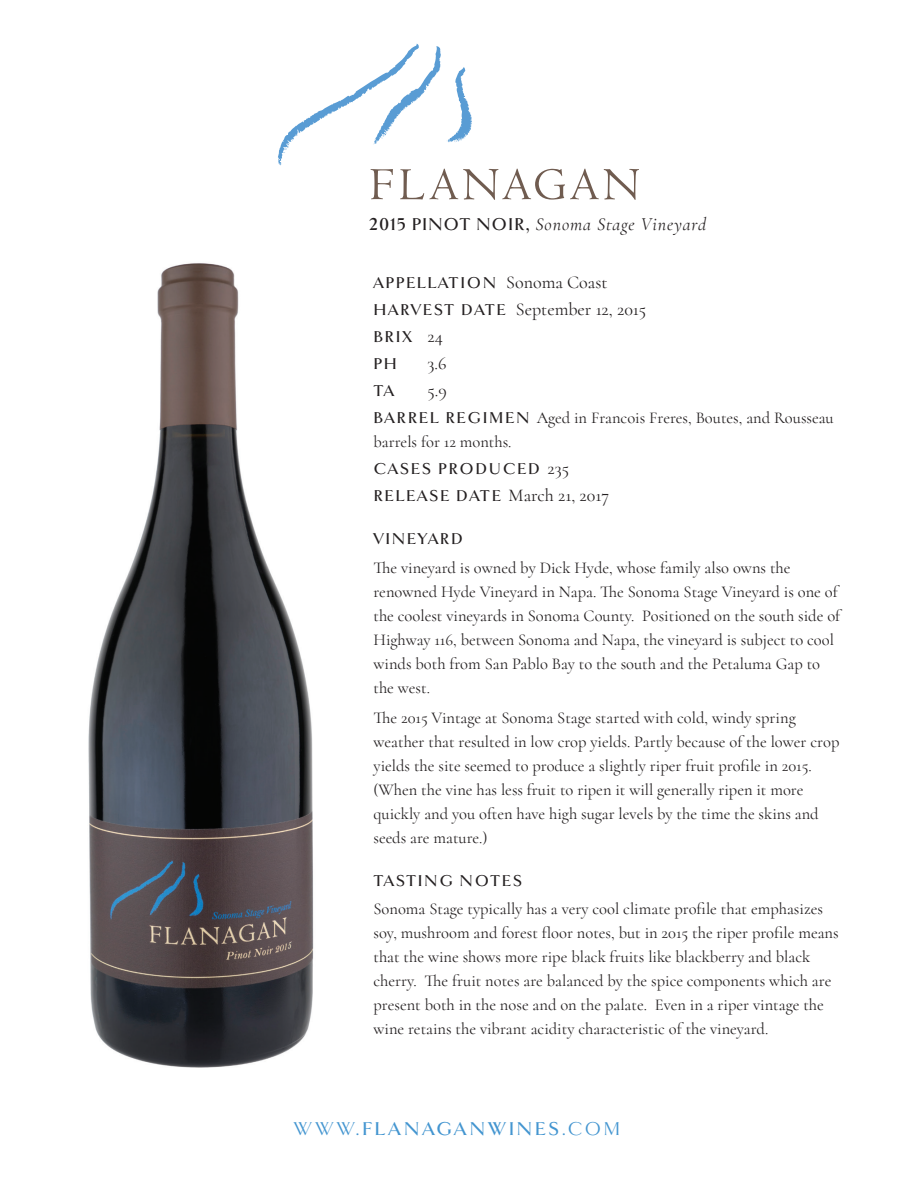
<style>
.page{position:relative;width:918px;height:1188px;background:#fff}
.page>*{position:absolute;margin:0;border:0;box-sizing:border-box;transform-origin:0 0}
.t1{font:700 19.5px "Goldenbook";letter-spacing:.135em;color:#4395d0}
.t2{font:18px "Cormorant";color:#231f20}
.t3{font:italic 18px "Cormorant";letter-spacing:.05em;color:#231f20}
.t4{font:16.5px/24px "Cormorant";color:#231f20}
.t5{font:700 16.5px/27px "Goldenbook";letter-spacing:.1em;color:#231f20}
.s1{font-family:"Goldenbook";font-weight:700;font-style:normal}
.s2{font-family:"Cormorant";font-weight:400;font-size:18px}
.s3{font-family:"Goldenbook";font-weight:700;font-size:16.5px}
.s4{font-family:"Goldenbook";font-weight:700}
.s5{font-weight:400}
</style>
<div class="page">
<svg style="left:278px;top:44px;width:361px;height:156px"></svg>
<img style="left:88px;top:263px;width:226px;height:805px">
<p class="t3" style="left:369px;top:214px;width:339px"><span class="s1">2015 PINOT NOIR,</span> Sonoma Stage Vineyard</p>
<p class="t5" style="left:374px;top:269px;width:236px">APPELLATION <span class="s2">Sonoma Coast</span></p>
<p class="t2" style="left:374px;top:298px;width:274px"><span class="s3">HARVEST DATE</span> September 12, 2015</p>
<p class="t5" style="left:374px;top:323px;width:71px">BRIX <span class="s2">24<br></span>PH</p>
<p class="t2" style="left:427px;top:352px;width:20px">3.6</p>
<p class="t5" style="left:374px;top:377px;width:22px">TA</p>
<p class="t2" style="left:427px;top:379px;width:21px">5.9</p>
<p class="t4" style="left:374px;top:406px;width:462px"><span class="s4">BARREL REGIMEN</span> Aged in Francois Freres, Boutes, and Rousseau barrels for 12 months.</p>
<p class="t5" style="left:374px;top:455px;width:197px">CASES PRODUCED <span class="s2">235</span></p>
<p class="t2" style="left:374px;top:484px;width:237px"><span class="s3">RELEASE DATE</span> March 21, 2017</p>
<p class="t5" style="left:374px;top:525px;width:91px">VINEYARD</p>
<p class="t4" style="left:374px;top:555px;width:468px">The vineyard is owned by Dick Hyde, whose family also owns the renowned Hyde Vineyard in Napa. The Sonoma Stage Vineyard is one of the coolest vineyards in Sonoma County. Positioned on the south side of Highway 116, between Sonoma and Napa, the vineyard is subject to cool winds both from San Pablo Bay to the south and the Petaluma Gap to the west.</p>
<p class="t4" style="left:374px;top:705px;width:467px">The 2015 Vintage at Sonoma Stage started with cold, windy spring weather that resulted in low crop yields. Partly because of the lower crop yields the site seemed to produce a slightly riper fruit profile in 2015. (When the vine has less fruit to ripen it will generally ripen it more quickly and you often have high sugar levels by the time the skins and seeds are mature.)</p>
<p class="t5" style="left:374px;top:867px;width:150px">TASTING NOTES</p>
<p class="t4" style="left:374px;top:897px;width:467px">Sonoma Stage typically has a very cool climate profile that emphasizes soy, mushroom and forest floor notes, but in 2015 the riper profile means that the wine shows more ripe black fruits like blackberry and black cherry. The fruit notes are balanced by the spice components which are present both in the nose and on the palate. Even in a riper vintage the wine retains the vibrant acidity characteristic of the vineyard.</p>
<p class="t1" style="left:294px;top:1116px;width:327px"><span class="s5">WWW.</span>FLANAGANWINES<span class="s5">.COM</span></p>
</div>
